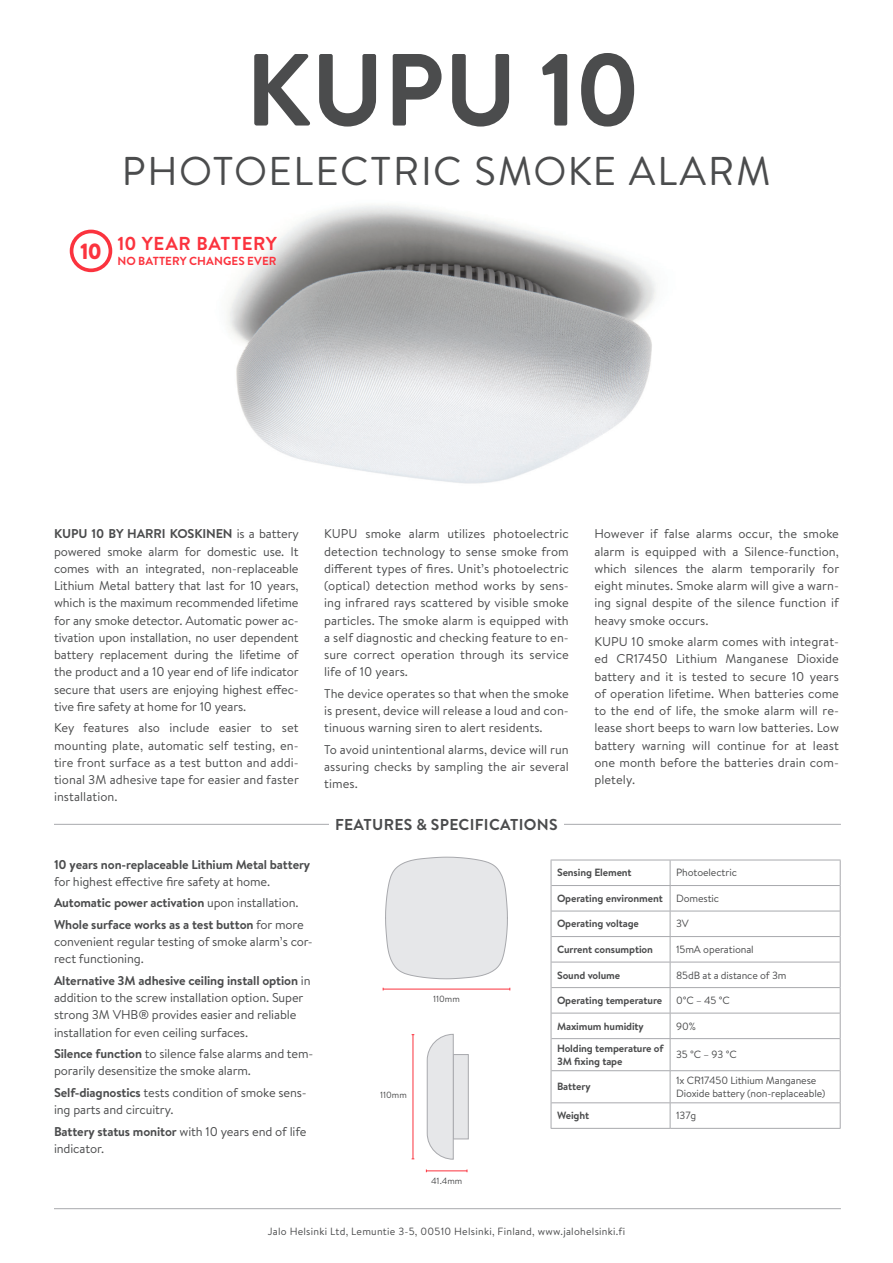
<style>
.page{position:relative;width:893px;height:1263px;background:#fff}
.page>*{position:absolute;margin:0;border:0;box-sizing:border-box;transform-origin:0 0}
.t1{font:700 102.15px "Brandon Text";color:#4b4c4d}
.t2{font:40.2px "Brandon Text";letter-spacing:.05em;color:#4b4c4d}
.t3{font:900 21.9px "Brandon Text";color:#fb333e}
.t4{font:700 18.75px "Brandon Text";letter-spacing:.03em;color:#fb333e}
.t5{font:700 15.75px "Brandon Text";letter-spacing:.02em;color:#4b4c4d}
.T1{font:12.75px/17.2px "Brandon Text";letter-spacing:-.01em;color:#4b4c4d;text-align:justify}
.T1-2{font:700 12.75px/17.2px "Brandon Text";letter-spacing:-.01em;color:#4b4c4d}
.t6{font:700 11.7px "Brandon Text";letter-spacing:.01em;color:#fb333e}
.t7{font:700 10.5px "Brandon Text";letter-spacing:-.01em;color:#4b4c4d}
.T1-3{font:10.5px/12.8px "Brandon Text";letter-spacing:-.01em;color:#4b4c4d}
.T1-4{font:10.5px "Brandon Text";letter-spacing:.025em;color:#4b4c4d}
.t8{font:9px "Brandon Text";color:#4b4c4d}
.s1{font-weight:700}
.s2{font-weight:400}
</style>
<div class="page">
<hr style="left:54px;top:1208px;width:787px;height:1px;background:#a8a9ad">
<img style="left:228px;top:205px;width:428px;height:279px">
<hr style="left:54px;top:824px;width:787px;height:1px;background:#a8a9ad">
<div style="left:329px;top:811px;width:235px;height:26px;background:#fff"></div>
<hr style="left:551px;top:860px;width:119px;height:1px;background:#a8a9ad">
<hr style="left:670px;top:860px;width:171px;height:1px;background:#a8a9ad">
<svg style="left:551px;top:860px;width:1px;height:178px"></svg>
<svg style="left:840px;top:860px;width:1px;height:178px"></svg>
<hr style="left:551px;top:1038px;width:1px;height:33px;background:#a8a9ad">
<hr style="left:840px;top:1038px;width:1px;height:33px;background:#a8a9ad">
<hr style="left:551px;top:1071px;width:1px;height:32px;background:#a8a9ad">
<hr style="left:840px;top:1071px;width:1px;height:32px;background:#a8a9ad">
<svg style="left:551px;top:1103px;width:1px;height:25px"></svg>
<svg style="left:840px;top:1103px;width:1px;height:25px"></svg>
<hr style="left:551px;top:1128px;width:119px;height:1px;background:#a8a9ad">
<hr style="left:670px;top:1128px;width:171px;height:1px;background:#a8a9ad">
<hr style="left:551px;top:885px;width:119px;height:1px;background:#a8a9ad">
<hr style="left:670px;top:885px;width:170px;height:1px;background:#a8a9ad">
<hr style="left:551px;top:911px;width:119px;height:1px;background:#a8a9ad">
<hr style="left:670px;top:911px;width:170px;height:1px;background:#a8a9ad">
<hr style="left:551px;top:936px;width:119px;height:1px;background:#a8a9ad">
<hr style="left:670px;top:936px;width:170px;height:1px;background:#a8a9ad">
<hr style="left:551px;top:962px;width:119px;height:1px;background:#a8a9ad">
<hr style="left:670px;top:962px;width:170px;height:1px;background:#a8a9ad">
<hr style="left:551px;top:987px;width:119px;height:1px;background:#a8a9ad">
<hr style="left:670px;top:987px;width:170px;height:1px;background:#a8a9ad">
<hr style="left:551px;top:1013px;width:119px;height:1px;background:#a8a9ad">
<hr style="left:670px;top:1013px;width:170px;height:1px;background:#a8a9ad">
<svg style="left:670px;top:860px;width:1px;height:178px"></svg>
<hr style="left:551px;top:1038px;width:119px;height:1px;background:#a8a9ad">
<hr style="left:670px;top:1038px;width:170px;height:1px;background:#a8a9ad">
<hr style="left:670px;top:1039px;width:1px;height:31px;background:#a8a9ad">
<hr style="left:551px;top:1070px;width:119px;height:1px;background:#a8a9ad">
<hr style="left:670px;top:1070px;width:170px;height:1px;background:#a8a9ad">
<hr style="left:670px;top:1071px;width:1px;height:31px;background:#a8a9ad">
<hr style="left:551px;top:1102px;width:119px;height:1px;background:#a8a9ad">
<hr style="left:670px;top:1102px;width:170px;height:1px;background:#a8a9ad">
<svg style="left:670px;top:1103px;width:1px;height:25px"></svg>
<svg style="left:385px;top:856px;width:123px;height:123px;background:#e6e7e9"></svg>
<hr style="left:383px;top:989px;width:127px;height:1px;background:#fb333e">
<div style="left:453px;top:1054px;width:16px;height:85px;background:#e6e7e9;border:1px solid #a8a9ad"></div>
<svg style="left:427px;top:1034px;width:27px;height:126px;background:#e3e4e6"></svg>
<hr style="left:413px;top:1035px;width:1px;height:124px;background:#fb333e">
<hr style="left:426px;top:1170px;width:41px;height:1px;background:#fb333e">
<div style="left:70px;top:230px;width:42px;height:42px;border:4px solid #fb333e;border-radius:50%"></div>
<p class="t1" style="left:246px;top:19px;width:396px">KUPU 10</p>
<p class="t2" style="left:122px;top:143px;width:650px">PHOTOELECTRIC SMOKE ALARM</p>
<p class="t3" style="left:80px;top:235px;width:23px">10</p>
<p class="t4" style="left:117px;top:231px;width:161px">10 YEAR BATTERY</p>
<p class="t6" style="left:117px;top:252px;width:161px">NO BATTERY CHANGES EVER</p>
<p class="T1" style="left:54px;top:525px;width:246px"><span class="s1">KUPU 10 BY HARRI KOSKINEN</span> is a battery powered smoke alarm for domestic use. It comes with an integrated, non-replaceable Lithium Metal battery that last for 10 years, which is the maximum recommended lifetime for any smoke detector. Automatic power ac&shy;tivation upon installation, no user dependent battery replacement during the lifetime of the product and a 10 year end of life indicator secure that users are enjoying highest effec&shy;tive fire safety at home for 10 years.</p>
<p class="T1" style="left:54px;top:719px;width:246px">Key features also include easier to set mounting plate, automatic self testing, en&shy;tire front surface as a test button and addi&shy;tional 3M adhesive tape for easier and faster installation.</p>
<p class="T1" style="left:324px;top:525px;width:246px">KUPU smoke alarm utilizes photoelectric detection technology to sense smoke from different types of fires. Unit’s photoelectric (optical) detection method works by sens&shy;ing infrared rays scattered by visible smoke particles. The smoke alarm is equipped with a self diagnostic and checking feature to en&shy;sure correct operation through its service life of 10 years.</p>
<p class="T1" style="left:324px;top:684px;width:246px">The device operates so that when the smoke is present, device will release a loud and con&shy;tinuous warning siren to alert residents.</p>
<p class="T1" style="left:324px;top:740px;width:246px">To avoid unintentional alarms, device will run assuring checks by sampling the air several times.</p>
<p class="t5" style="left:335px;top:813px;width:224px">FEATURES &amp; SPECIFICATIONS</p>
<p class="T1" style="left:594px;top:525px;width:246px">However if false alarms occur, the smoke alarm is equipped with a Silence-function, which silences the alarm temporarily for eight minutes. Smoke alarm will give a warn&shy;ing signal despite of the silence function if heavy smoke occurs.</p>
<p class="T1" style="left:594px;top:633px;width:246px">KUPU 10 smoke alarm comes with integrat&shy;ed CR17450 Lithium Manganese Dioxide battery and it is tested to secure 10 years of operation lifetime. When batteries come to the end of life, the smoke alarm will re&shy;lease short beeps to warn low batteries. Low battery warning will continue for at least one month before the batteries drain com&shy;pletely.</p>
<p class="T1-2" style="left:54px;top:855px;width:258px">10 years non-replaceable Lithium Metal battery <span class="s2">for highest effective fire safety at home.</span></p>
<p class="T1-2" style="left:54px;top:894px;width:246px">Automatic power activation <span class="s2">upon installation.</span></p>
<p class="T1" style="left:54px;top:915px;width:260px;text-align:left"><span class="s1">Whole surface works as a test button</span> for more convenient regular testing of smoke alarm’s cor&shy;rect functioning.</p>
<p class="T1" style="left:54px;top:971px;width:258px;text-align:left"><span class="s1">Alternative 3M adhesive ceiling install option</span> in addition to the screw installation option. Super strong 3M VHB® provides easier and reliable installation for even ceiling surfaces.</p>
<p class="T1" style="left:54px;top:1044px;width:261px"><span class="s1">Silence function</span> to silence false alarms and tem&shy;porarily desensitize the smoke alarm.</p>
<p class="T1" style="left:54px;top:1083px;width:254px"><span class="s1">Self-diagnostics</span> tests condition of smoke sens&shy;ing parts and circuitry.</p>
<p class="T1" style="left:54px;top:1122px;width:254px"><span class="s1">Battery status monitor</span> with 10 years end of life indicator.</p>
<p class="t8" style="left:433px;top:992px;width:28px">110mm</p>
<p class="t8" style="left:380px;top:1088px;width:28px">110mm</p>
<p class="t8" style="left:431px;top:1175px;width:33px">41.4mm</p>
<p class="t7" style="left:557px;top:865px;width:76px">Sensing Element</p>
<p class="T1-3" style="left:676px;top:866px;width:62px">Photoelectric</p>
<p class="t7" style="left:557px;top:891px;width:107px">Operating environment</p>
<p class="T1-3" style="left:676px;top:891px;width:44px">Domestic</p>
<p class="t7" style="left:557px;top:916px;width:83px">Operating voltage</p>
<p class="T1-3" style="left:676px;top:917px;width:14px">3V</p>
<p class="t7" style="left:557px;top:942px;width:97px">Current consumption</p>
<p class="T1-3" style="left:676px;top:943px;width:79px">15mA operational</p>
<p class="t7" style="left:557px;top:967px;width:65px">Sound volume</p>
<p class="T1-3" style="left:676px;top:968px;width:112px">85dB at a distance of 3m</p>
<p class="t7" style="left:557px;top:993px;width:107px">Operating temperature</p>
<p class="T1-3" style="left:676px;top:994px;width:55px">0°C – 45 °C</p>
<p class="t7" style="left:557px;top:1018px;width:88px">Maximum humidity</p>
<p class="T1-3" style="left:676px;top:1019px;width:21px">90%</p>
<p class="t7" style="left:557px;top:1041px;width:108px">Holding temperature of</p>
<p class="t7" style="left:557px;top:1054px;width:67px">3M fixing tape</p>
<p class="T1-3" style="left:676px;top:1048px;width:62px">35 °C – 93 °C</p>
<p class="t7" style="left:557px;top:1079px;width:35px">Battery</p>
<p class="T1-3" style="left:676px;top:1074px;width:151px">1x CR17450 Lithium Manganese<br>Dioxide battery (non-replaceable)</p>
<p class="t7" style="left:557px;top:1108px;width:34px">Weight</p>
<p class="T1-3" style="left:676px;top:1109px;width:22px">137g</p>
<p class="T1-4" style="left:268px;top:1224px;width:359px">Jalo Helsinki Ltd, Lemuntie 3-5, 00510 Helsinki, Finland, www.jalohelsinki.fi</p>
</div>
